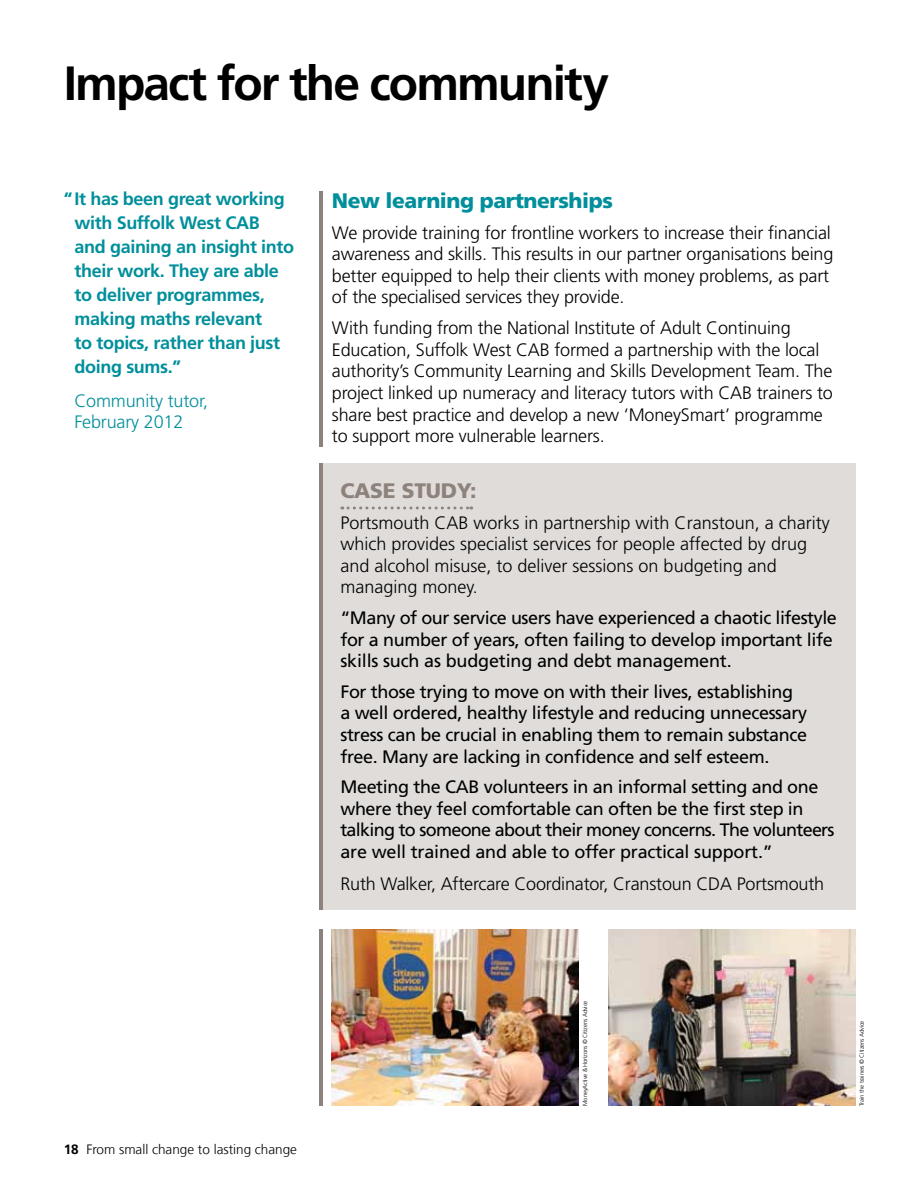
<style>
.page{position:relative;width:919px;height:1191px;background:#fff}
.page>*{position:absolute;margin:0;border:0;box-sizing:border-box;transform-origin:0 0}
.t1{font:700 48px "Frutiger";letter-spacing:-.04em;color:#000}
.t2{font:900 21px "Frutiger";letter-spacing:-.02em;color:#008f9b}
.t3{font:900 21px "Frutiger";letter-spacing:-.01em;color:#8d837c}
.t4{font:300 18px/21.6px "Frutiger";letter-spacing:-.01em;color:#000}
.t5{font:18px/21.6px "Frutiger";letter-spacing:-.02em;color:#000}
.t6{font:700 18px/24px "Frutiger";letter-spacing:-.02em;color:#008f9b}
.t7{font:300 18px/21.6px "Frutiger";letter-spacing:-.01em;color:#008f9b}
.t8{font:300 13.5px "Frutiger LT Com";color:#000}
.t9{font:300 6px "Frutiger";letter-spacing:-.02em;color:#000}
.s1{font-weight:700}
</style>
<div class="page">
<div style="left:322px;top:463px;width:533px;height:447px;background:#e0dcda"></div>
<svg style="left:342px;top:506px;width:129px;height:3px"></svg>
<hr style="left:319px;top:191px;width:3px;height:255px;background:#8d837c">
<hr style="left:319px;top:929px;width:3px;height:177px;background:#8d837c">
<hr style="left:319px;top:463px;width:3px;height:447px;background:#8d837c">
<img style="left:332px;top:929px;width:246px;height:177px">
<img style="left:608px;top:929px;width:247px;height:177px">
<h1 class="t1" style="left:64px;top:55px;width:546px">Impact for the community</h1>
<p class="t6" style="left:74px;top:187px;width:221px;text-indent:-11px">“It has been great working with Suffolk West CAB and gaining an insight into their work. They are able to deliver programmes, making maths relevant<br>to topics, rather than just doing sums.”</p>
<p class="t7" style="left:74px;top:390px;width:135px">Community tutor,<br>February 2012</p>
<p class="t2" style="left:332px;top:188px;width:282px">New learning partnerships</p>
<p class="t4" style="left:332px;top:222px;width:503px">We provide training for frontline workers to increase their financial awareness and skills. This results in our partner organisations being better equipped to help their clients with money problems, as part of the specialised services they provide.</p>
<p class="t4" style="left:332px;top:317px;width:502px">With funding from the National Institute of Adult Continuing Education, Suffolk West CAB formed a partnership with the local authority’s Community Learning and Skills Development Team. The project linked up numeracy and literacy tutors with CAB trainers to share best practice and develop a new ‘MoneySmart’ programme to support more vulnerable learners.</p>
<p class="t3" style="left:340px;top:478px;width:138px">CASE STUDY:</p>
<p class="t4" style="left:340px;top:512px;width:491px">Portsmouth CAB works in partnership with Cranstoun, a charity which provides specialist services for people affected by drug and alcohol misuse, to deliver sessions on budgeting and managing money.</p>
<p class="t5" style="left:340px;top:607px;width:498px">“Many of our service users have experienced a chaotic lifestyle for a number of years, often failing to develop important life skills such as budgeting and debt management.</p>
<p class="t5" style="left:340px;top:681px;width:468px">For those trying to move on with their lives, establishing a well ordered, healthy lifestyle and reducing unnecessary stress can be crucial in enabling them to remain substance free. Many are lacking in confidence and self esteem.</p>
<p class="t5" style="left:340px;top:776px;width:495px">Meeting the CAB volunteers in an informal setting and one where they feel comfortable can often be the first step in talking to someone about their money concerns. The volunteers are well trained and able to offer practical support.”</p>
<p class="t4" style="left:340px;top:873px;width:485px">Ruth Walker, Aftercare Coordinator, Cranstoun CDA Portsmouth</p>
<p class="t8" style="left:64px;top:1141px;width:235px"><span class="s1">18</span> From small change to lasting change</p>
<p class="t9" style="left:581px;top:1106px;width:107px;rotate:-90deg">MoneyActive &amp; Horizons © Citizens Advice</p>
<p class="t9" style="left:858px;top:1106px;width:87px;rotate:-90deg">Train the trainers © Citizens Advice</p>
</div>
